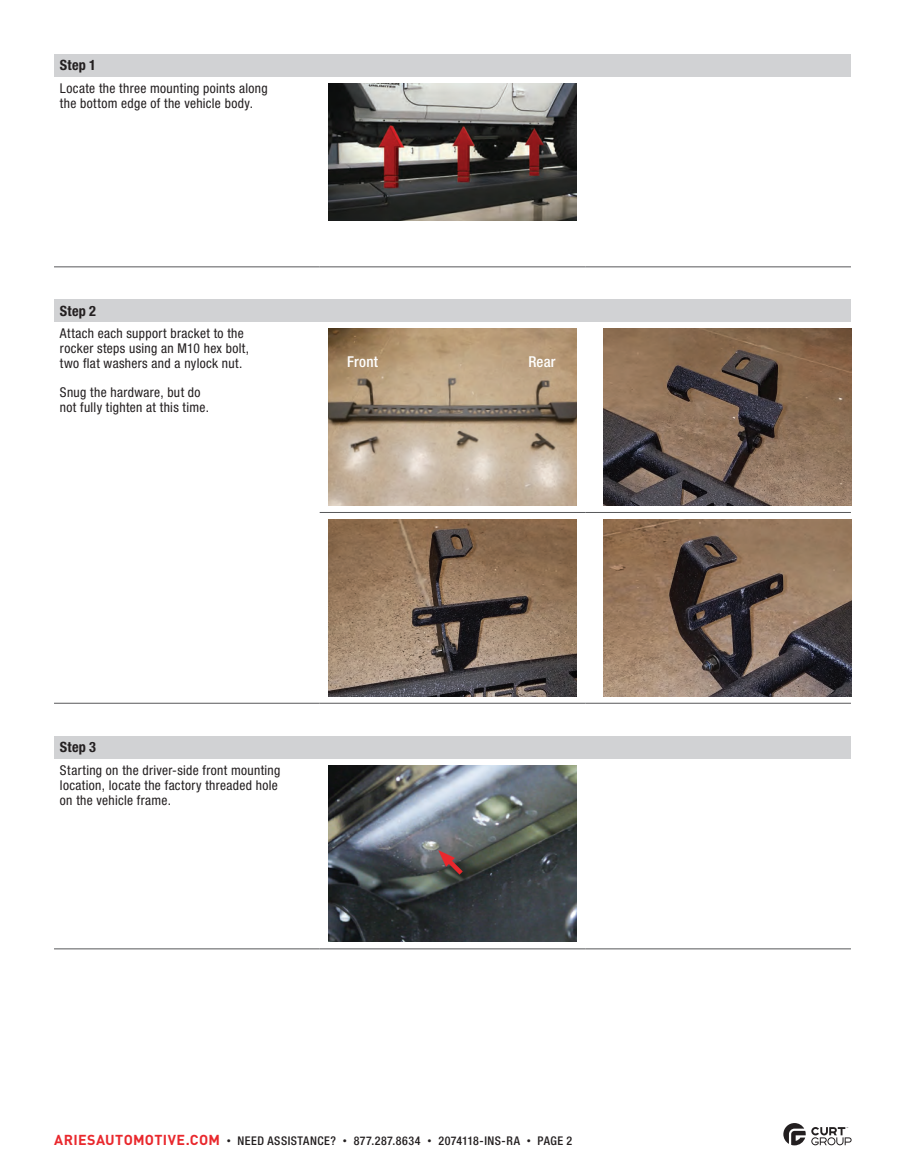
<style>
.page{position:relative;width:905px;height:1175px;background:#fff}
.page>*{position:absolute;margin:0;border:0;box-sizing:border-box;transform-origin:0 0}
.t1{font:500 condensed 15px "Helvetica Neue LT Std";letter-spacing:.015em;color:#fff}
.t2{font:700 condensed 14.25px "Helvetica Neue LT Std";letter-spacing:.015em;color:#231f20}
.t3{font:condensed 13.5px/15px "Helvetica Neue LT Std";letter-spacing:.025em;color:#231f20}
.t4{font:500 condensed 12px "Helvetica Neue LT Std";letter-spacing:.04em;color:#231f20}
.s1{font-family:"DINOT";font-weight:700;font-stretch:normal;font-size:14.25px;color:#e9282d}
.s2{font-family:"DINOT";font-weight:400;font-stretch:normal;font-size:9px}
</style>
<div class="page">
<svg style="left:783px;top:1123px;width:68px;height:22px"></svg>
<div style="left:54px;top:54px;width:796px;height:22px;background:#d1d2d4"></div>
<hr style="left:54px;top:266px;width:266px;height:1px;background:#57585a">
<hr style="left:320px;top:266px;width:265px;height:1px;background:#57585a">
<hr style="left:585px;top:266px;width:265px;height:1px;background:#57585a">
<img style="left:329px;top:83px;width:247px;height:137px">
<div style="left:54px;top:300px;width:796px;height:22px;background:#d1d2d4"></div>
<hr style="left:320px;top:512px;width:265px;height:1px;background:#57585a">
<hr style="left:585px;top:512px;width:265px;height:1px;background:#57585a">
<hr style="left:320px;top:703px;width:265px;height:1px;background:#57585a">
<hr style="left:585px;top:703px;width:265px;height:1px;background:#57585a">
<hr style="left:54px;top:703px;width:266px;height:1px;background:#57585a">
<img style="left:329px;top:329px;width:247px;height:176px">
<img style="left:603px;top:329px;width:248px;height:176px">
<img style="left:329px;top:519px;width:247px;height:177px">
<img style="left:603px;top:519px;width:248px;height:177px">
<div style="left:54px;top:736px;width:796px;height:22px;background:#d1d2d4"></div>
<hr style="left:54px;top:948px;width:266px;height:1px;background:#57585a">
<hr style="left:320px;top:948px;width:265px;height:1px;background:#57585a">
<hr style="left:585px;top:948px;width:265px;height:1px;background:#57585a">
<img style="left:329px;top:765px;width:247px;height:176px">
<svg style="left:438px;top:850px;width:29px;height:29px"></svg>
<p class="t2" style="left:60px;top:56px;width:38px">Step 1</p>
<p class="t3" style="left:60px;top:80px;width:209px">Locate the three mounting points along the bottom edge of the vehicle body.</p>
<p class="t2" style="left:60px;top:302px;width:38px">Step 2</p>
<p class="t3" style="left:60px;top:326px;width:191px">Attach each support bracket to the rocker steps using an M10 hex bolt, two flat washers and a nylock nut.</p>
<p class="t3" style="left:60px;top:384px;width:150px">Snug the hardware, but do not fully tighten at this time.</p>
<p class="t1" style="left:347px;top:353px;width:32px">Front</p>
<p class="t1" style="left:528px;top:353px;width:29px">Rear</p>
<p class="t2" style="left:60px;top:738px;width:38px">Step 3</p>
<p class="t3" style="left:60px;top:762px;width:222px">Starting on the driver-side front mounting location, locate the factory threaded hole on the vehicle frame.</p>
<p class="t4" style="left:54px;top:1133px;width:519px"><span class="s1">ARIESAUTOMOTIVE.COM</span> <span class="s2">•</span> NEED ASSISTANCE? <span class="s2">•</span> 877.287.8634 <span class="s2">•</span> 2074118-INS-RA <span class="s2">•</span> PAGE 2</p>
</div>
